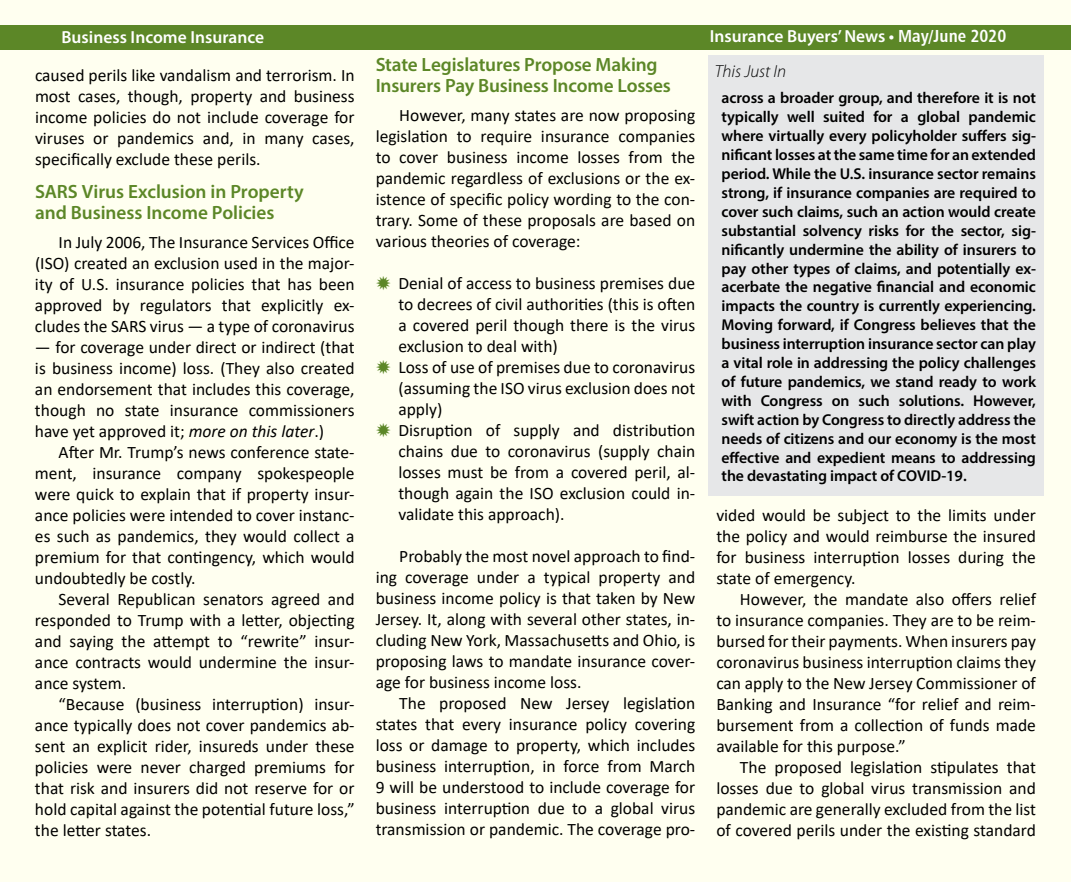
<style>
.page{position:relative;width:1071px;height:882px;background:#fff}
.page>*{position:absolute;margin:0;border:0;box-sizing:border-box;transform-origin:0 0}
.t1{font:600 19.25px/21px "Myriad Pro";letter-spacing:-.005em;color:#5c8727}
.t2{font:17.5px/21px "Calibri";color:#000;text-align:justify}
.t3{font:600 17.5px "Myriad Pro";color:#fff}
.t4{font:italic 300 17.5px "Myriad Pro";color:#000}
.t5{font:600 15.75px/18.9px "Myriad Pro";letter-spacing:-.005em;color:#000;text-align:justify}
.s1{font-family:"Humanist 777 BT Bold Condensed B";font-weight:400}
.s2{font-style:italic}
</style>
<div class="page">
<div style="left:1px;top:1px;width:1070px;height:881px;background:#fffff0"></div>
<div style="left:0;top:25px;width:1071px;height:24px;background:#5c8727"></div>
<div style="left:709px;top:55px;width:335px;height:441px;background:#e6e7e8"></div>
<p class="t3" style="left:62px;top:26px;width:204px">Business Income Insurance</p>
<p class="t3" style="left:710px;top:25px;width:298px">Insurance Buyers’ News • <span class="s1">May/June 2020</span></p>
<p class="t2" style="left:35px;top:64px;width:321px">caused perils like vandalism and terrorism. In most cases, though, property and business income policies do not include coverage for viruses or pandemics and, in many cases, specifically exclude these perils.</p>
<p class="t1" style="left:35px;top:181px;width:270px">SARS Virus Exclusion in Property and Business Income Policies</p>
<p class="t2" style="left:35px;top:231px;width:321px;text-indent:24px">In July 2006, The Insurance Services Office (ISO) created an exclusion used in the major&shy;ity of U.S. insurance policies that has been approved by regulators that explicitly ex&shy;cludes the SARS virus — a type of coronavirus</p>
<p class="t2" style="left:35px;top:336px;width:321px">— for coverage under direct or indirect (that is business income) loss. (They also created an endorsement that includes this coverage, though no state insurance commissioners have yet approved it; <span class="s2">more on this later</span>.)</p>
<p class="t2" style="left:35px;top:441px;width:321px;text-indent:24px">After Mr. Trump’s news conference state&shy;ment, insurance company spokespeople were quick to explain that if property insur&shy;ance policies were intended to cover instanc&shy;es such as pandemics, they would collect a premium for that contingency, which would undoubtedly be costly.</p>
<p class="t2" style="left:35px;top:588px;width:321px;text-indent:24px">Several Republican senators agreed and responded to Trump with a letter, objecting and saying the attempt to “rewrite” insur&shy;ance contracts would undermine the insur&shy;ance system.</p>
<p class="t2" style="left:35px;top:693px;width:321px;text-indent:24px">“Because (business interruption) insur&shy;ance typically does not cover pandemics ab&shy;sent an explicit rider, insureds under these policies were never charged premiums for that risk and insurers did not reserve for or hold capital against the potential future loss,” the letter states.</p>
<p class="t1" style="left:376px;top:54px;width:297px">State Legislatures Propose Making<br>Insurers Pay Business Income Losses</p>
<p class="t2" style="left:376px;top:104px;width:321px;text-indent:24px">However, many states are now proposing legislation to require insurance companies to cover business income losses from the pandemic regardless of exclusions or the ex&shy;istence of specific policy wording to the con&shy;trary. Some of these proposals are based on various theories of coverage:</p>
<p class="t2" style="left:398px;top:272px;width:298px;text-align:left">Denial of access to business premises due to decrees of civil authorities (this is often a covered peril though there is the virus exclusion to deal with)<br>Loss of use of premises due to coronavirus (assuming the ISO virus exclusion does not apply)<br>Disruption of supply and distribution chains due to coronavirus (supply chain losses must be from a covered peril, al&shy;though again the ISO exclusion could in&shy;validate this approach).</p>
<p class="t2" style="left:376px;top:545px;width:321px;text-indent:24px">Probably the most novel approach to find&shy;ing coverage under a typical property and business income policy is that taken by New Jersey. It, along with several other states, in&shy;cluding New York, Massachusetts and Ohio, is proposing laws to mandate insurance cover&shy;age for business income loss.</p>
<p class="t2" style="left:376px;top:692px;width:321px;text-indent:24px">The proposed New Jersey legislation states that every insurance policy covering loss or damage to property, which includes business interruption, in force from March 9 will be understood to include coverage for business interruption due to a global virus transmission or pandemic. The coverage pro-</p>
<p class="t4" style="left:715px;top:62px;width:73px">This Just In</p>
<p class="t5" style="left:722px;top:88px;width:316px">across a broader group, and therefore it is not typically well suited for a global pandemic where virtually every policyholder suffers sig&shy;nificant losses at the same time for an extended period. While the U.S. insurance sector remains strong, if insurance companies are required to cover such claims, such an action would create substantial solvency risks for the sector, sig&shy;nificantly undermine the ability of insurers to pay other types of claims, and potentially ex&shy;acerbate the negative financial and economic impacts the country is currently experiencing.<br>Moving forward, if Congress believes that the business interruption insurance sector can play a vital role in addressing the policy challenges of future pandemics, we stand ready to work with Congress on such solutions. However, swift action by Congress to directly address the needs of citizens and our economy is the most effective and expedient means to addressing the devastating impact of COVID-19.</p>
<p class="t2" style="left:716px;top:504px;width:321px">vided would be subject to the limits under the policy and would reimburse the insured for business interruption losses during the state of emergency.</p>
<p class="t2" style="left:716px;top:588px;width:321px;text-indent:24px">However, the mandate also offers relief to insurance companies. They are to be reim&shy;bursed for their payments. When insurers pay coronavirus business interruption claims they can apply to the New Jersey Commissioner of Banking and Insurance “for relief and reim&shy;bursement from a collection of funds made available for this purpose.”</p>
<p class="t2" style="left:716px;top:756px;width:321px;text-indent:24px">The proposed legislation stipulates that losses due to global virus transmission and pandemic are generally excluded from the list of covered perils under the existing standard</p>
</div>
